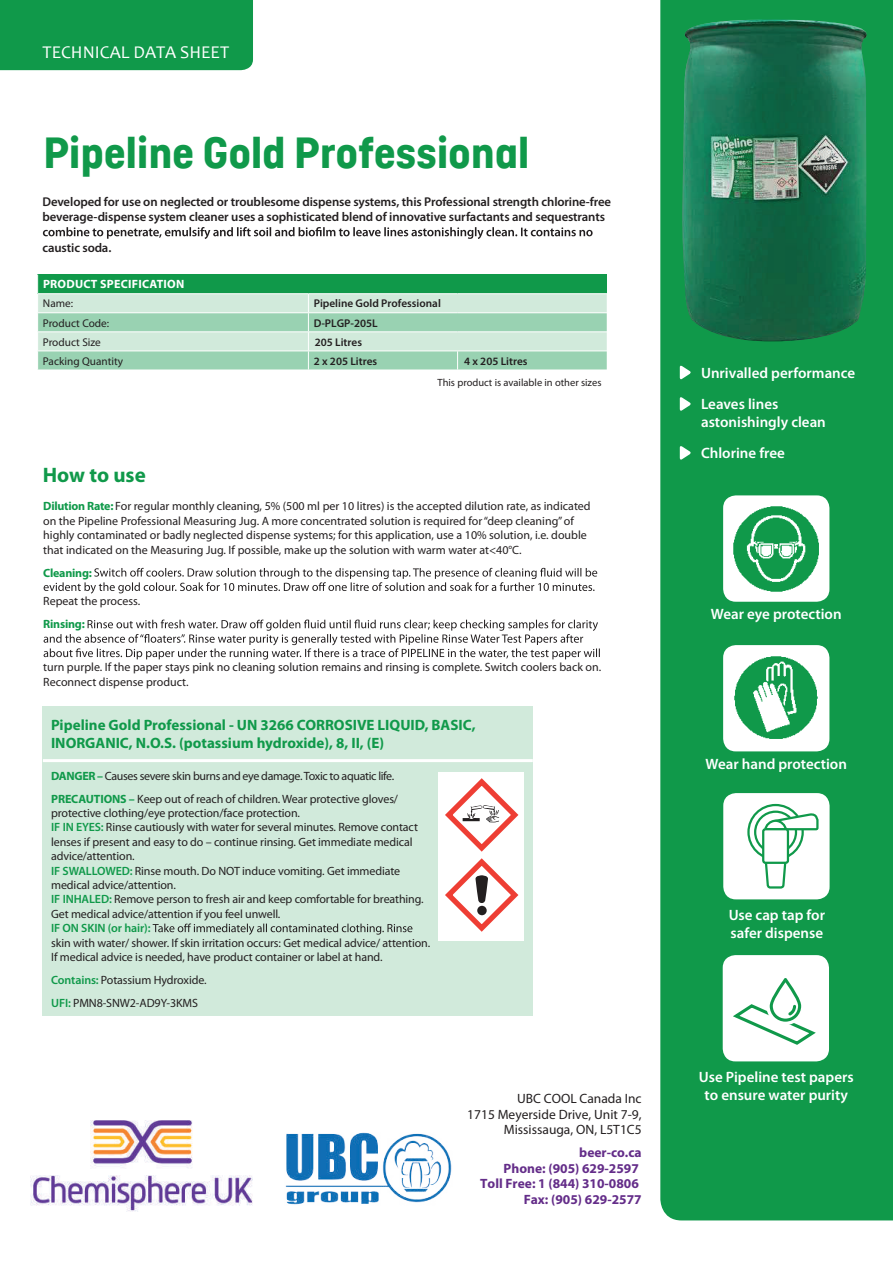
<style>
.page{position:relative;width:893px;height:1263px;background:#fff}
.page>*{position:absolute;margin:0;border:0;box-sizing:border-box;transform-origin:0 0}
.t1{font:700 46.5px "Ciutadella";letter-spacing:-.005em;color:#10994a}
.t2{font:700 21px "Myriad Pro";color:#10994a}
.t3{font:18px "Candara";color:#fff}
.t4{font:600 15px/18px "Myriad Pro";color:#fff}
.t5{font:700 15px/18px "Myriad Pro";color:#10994a}
.t6{font:700 13.5px/15.6px "Myriad Pro";color:#642d89;text-align:right}
.t7{font:13.5px/15.6px "Myriad Pro";color:#231f20;text-align:right}
.t8{font:600 12.75px/15.3px "Myriad Pro";letter-spacing:-.01em;color:#231f20}
.t9{font:12px/14.4px "Myriad Pro";letter-spacing:-.01em;color:#231f20}
.t10{font:12px/23px "Myriad Pro";letter-spacing:-.03em;color:#231f20}
.t11{font:700 12px "Myriad Pro";letter-spacing:.02em;color:#fff}
.t12{font:600 12px "Myriad Pro";letter-spacing:-.01em;color:#10994a}
.t13{font:700 12px "Myriad Pro";letter-spacing:-.02em;color:#10994a}
.t14{font:600 11.25px "Myriad Pro";color:#231f20}
.t15{font:11.25px "Myriad Pro";color:#231f20}
.t16{font:10.5px "Myriad Pro";color:#231f20}
.s1{font-weight:700;color:#10994a}
.s2{font-weight:600;color:#10994a}
</style>
<div class="page">
<div style="left:660px;top:0;width:233px;height:1220px;background:#10994a"></div>
<div style="left:723px;top:955px;width:106px;height:106px;background:#fff;border-radius:13px"></div>
<svg style="left:733px;top:978px;width:83px;height:67px"></svg>
<div style="left:43px;top:706px;width:490px;height:309px;background:#d1eadb"></div>
<svg style="left:153px;top:923px;width:259px;height:12px"></svg>
<div style="left:0;top:0;width:253px;height:70px;background:#10994a"></div>
<div style="left:723px;top:645px;width:106px;height:106px;background:#fff;border-radius:13px"></div>
<img style="left:734px;top:656px;width:84px;height:83px">
<div style="left:723px;top:495px;width:106px;height:107px;background:#fff;border-radius:13px"></div>
<img style="left:733px;top:506px;width:86px;height:86px">
<hr style="left:43px;top:759px;width:490px;height:3px;background:#fff">
<svg style="left:43px;top:227px;width:550px;height:12px"></svg>
<svg style="left:44px;top:568px;width:553px;height:25px"></svg>
<svg style="left:44px;top:619px;width:556px;height:40px"></svg>
<svg style="left:680px;top:365px;width:12px;height:15px"></svg>
<svg style="left:680px;top:396px;width:12px;height:16px"></svg>
<svg style="left:680px;top:445px;width:12px;height:16px"></svg>
<svg style="left:37px;top:274px;width:570px;height:96px;background:#97d1b0"></svg>
<div style="left:723px;top:793px;width:107px;height:106px;background:#fff;border-radius:13px"></div>
<svg style="left:766px;top:864px;width:22px;height:77px"></svg>
<svg style="left:748px;top:805px;width:55px;height:54px"></svg>
<div style="left:747px;top:804px;width:57px;height:56px;border:2px solid #10994a;border-radius:50%"></div>
<svg style="left:755px;top:812px;width:41px;height:40px"></svg>
<div style="left:754px;top:810px;width:43px;height:44px;border:2px solid #10994a;border-radius:50%"></div>
<svg style="left:763px;top:813px;width:56px;height:18px"></svg>
<div style="left:763px;top:829px;width:25px;height:34px;background:#fff;border-radius:2px"></div>
<div style="left:762px;top:828px;width:27px;height:36px;border:2px solid #10994a;border-radius:2px"></div>
<div style="left:438px;top:772px;width:86px;height:169px;background:#fff"></div>
<svg style="left:445px;top:778px;width:74px;height:154px"></svg>
<img style="left:285px;top:1132px;width:167px;height:73px">
<img style="left:30px;top:1120px;width:223px;height:92px">
<img style="left:682px;top:19px;width:185px;height:322px">
<h3 class="t3" style="left:43px;top:41px;width:188px">TECHNICAL DATA SHEET</h3>
<h1 class="t1" style="left:43px;top:126px;width:488px">Pipeline Gold Professional</h1>
<p class="t8" style="left:42px;top:193px;width:570px">Developed for use on neglected or troublesome dispense systems, this Professional strength chlorine-free beverage-dispense system cleaner uses a sophisticated blend of innovative surfactants and sequestrants</p>
<p class="t8" style="left:42px;top:239px;width:70px">caustic soda.</p>
<p class="t11" style="left:43px;top:276px;width:143px">PRODUCT SPECIFICATION</p>
<p class="t15" style="left:43px;top:297px;width:32px">Name:</p>
<p class="t14" style="left:314px;top:296px;width:129px">Pipeline Gold Professional</p>
<p class="t15" style="left:43px;top:316px;width:68px">Product Code:</p>
<p class="t14" style="left:314px;top:316px;width:66px">D-PLGP-205L</p>
<p class="t15" style="left:43px;top:335px;width:59px">Product Size</p>
<p class="t14" style="left:315px;top:335px;width:49px">205 Litres</p>
<p class="t15" style="left:43px;top:354px;width:82px">Packing Quantity</p>
<p class="t14" style="left:314px;top:354px;width:65px">2 x 205 Litres</p>
<p class="t14" style="left:464px;top:354px;width:65px">4 x 205 Litres</p>
<p class="t16" style="left:437px;top:376px;width:165px">This product is available in other sizes</p>
<h2 class="t2" style="left:43px;top:461px;width:104px">How to use</h2>
<p class="t9" style="left:43px;top:499px;width:549px"><span class="s1">Dilution Rate:</span> For regular monthly cleaning, 5% (500 ml per 10 litres) is the accepted dilution rate, as indicated on the Pipeline Professional Measuring Jug. A more concentrated solution is required for“deep cleaning” of highly contaminated or badly neglected dispense systems; for this application, use a 10% solution, i.e. double that indicated on the Measuring Jug. If possible, make up the solution with warm water at&lt;40°C.</p>
<p class="t13" style="left:43px;top:565px;width:50px">Cleaning:</p>
<p class="t9" style="left:43px;top:594px;width:99px">Repeat the process.</p>
<p class="t13" style="left:43px;top:616px;width:43px">Rinsing:</p>
<p class="t9" style="left:43px;top:660px;width:560px">turn purple. If the paper stays pink no cleaning solution remains and rinsing is complete. Switch coolers back on.<br>Reconnect dispense product.</p>
<p class="t5" style="left:51px;top:715px;width:426px">Pipeline Gold Professional - UN 3266 CORROSIVE LIQUID, BASIC,<br>INORGANIC, N.O.S. (potassium hydroxide), 8, II, (E)</p>
<p class="t10" style="left:51px;top:764px;width:348px"><span class="s1">DANGER –</span> Causes severe skin burns and eye damage.Toxic to aquatic life.<br><span class="s1">PRECAUTIONS –</span> Keep out of reach of children. Wear protective gloves/</p>
<p class="t9" style="left:51px;top:805px;width:374px">protective clothing/eye protection/face protection.<br><span class="s2">IF IN EYES:</span> Rinse cautiously with water for several minutes. Remove contact lenses if present and easy to do – continue rinsing. Get immediate medical advice/attention.<br><span class="s2">IF SWALLOWED:</span> Rinse mouth. Do NOT induce vomiting. Get immediate medical advice/attention.<br><span class="s2">IF INHALED:</span> Remove person to fresh air and keep comfortable for breathing.<br>Get medical advice/attention if you feel unwell.</p>
<p class="t12" style="left:51px;top:920px;width:101px">IF ON SKIN (or hair):</p>
<p class="t9" style="left:51px;top:935px;width:381px">skin with water/ shower. If skin irritation occurs: Get medical advice/ attention.<br>If medical advice is needed, have product container or label at hand.</p>
<p class="t9" style="left:51px;top:968px;width:157px;line-height:23px"><span class="s2">Contains:</span> Potassium Hydroxide.<br><span class="s2">UFI:</span> PMN8-SNW2-AD9Y-3KMS</p>
<p class="t7" style="left:467px;top:1090px;width:176px">UBC COOL Canada Inc<br>1715 Meyerside Drive, Unit 7-9,<br>Mississauga, ON, L5T1C5</p>
<p class="t6" style="left:480px;top:1144px;width:163px">beer-co.ca<br>Phone: (905) 629-2597<br>Toll Free: 1 (844) 310-0806<br>Fax: (905) 629-2577</p>
<p class="t4" style="left:701px;top:357px;width:156px;line-height:30.8px">Unrivalled performance<br>Leaves lines</p>
<p class="t4" style="left:701px;top:406px;width:126px;line-height:30.8px">astonishingly clean<br>Chlorine free</p>
<p class="t4" style="left:711px;top:605px;width:132px">Wear eye protection</p>
<p class="t4" style="left:706px;top:755px;width:143px">Wear hand protection</p>
<p class="t4" style="left:729px;top:905px;width:98px">Use cap tap for safer dispense</p>
<p class="t4" style="left:699px;top:1067px;width:156px;text-align:center">Use Pipeline test papers to ensure water purity</p>
</div>
